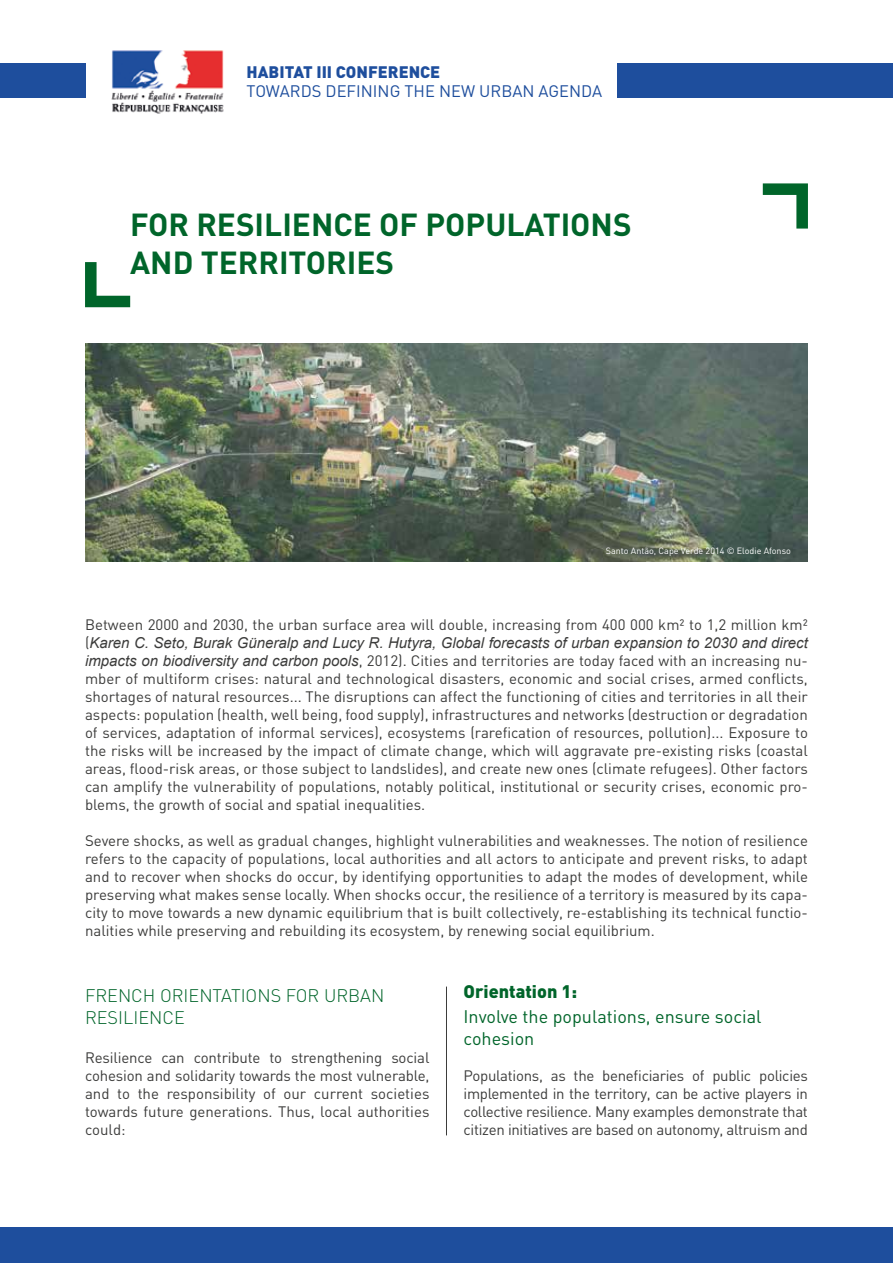
<style>
.page{position:relative;width:893px;height:1263px;background:#fff}
.page>*{position:absolute;margin:0;border:0;box-sizing:border-box;transform-origin:0 0}
.t1{font:700 31.5px/37.8px "DIN";color:#00652a}
.t2{font:18px/21.6px "DIN";color:#00652a}
.t3{font:300 18px/21.6px "DIN";color:#00652a}
.t4{font:900 18px "DIN";color:#00652a}
.t5{font:16.5px "DIN";color:#1e4e9d}
.t6{font:900 16.5px "DIN";color:#1e4e9d}
.t7{font:15px/18px "DIN";color:#3c3c3b;text-align:justify}
.t8{font:italic 15px "Arial";color:#3c3c3b}
.t9{font:9px "DIN";color:#fff}
.s1{font-family:"DIN";font-style:normal}
.s2{font-family:"Arial";font-style:italic}
</style>
<div class="page">
<img style="left:85px;top:344px;width:723px;height:217px">
<hr style="left:446px;top:986px;width:1px;height:149px;background:#3c3c3b">
<div style="left:0;top:1227px;width:893px;height:36px;background:#1e4e9d"></div>
<svg style="left:85px;top:262px;width:45px;height:45px"></svg>
<svg style="left:763px;top:183px;width:45px;height:46px"></svg>
<img style="left:111px;top:50px;width:113px;height:64px">
<div style="left:0;top:64px;width:85px;height:34px;background:#1e4e9d"></div>
<div style="left:618px;top:64px;width:275px;height:34px;background:#1e4e9d"></div>
<p class="t6" style="left:247px;top:61px;width:195px">HABITAT III CONFERENCE</p>
<p class="t5" style="left:247px;top:81px;width:357px">TOWARDS DEFINING THE NEW URBAN AGENDA</p>
<h1 class="t1" style="left:130px;top:205px;width:503px">FOR RESILIENCE OF POPULATIONS<br>AND TERRITORIES</h1>
<p class="t9" style="left:606px;top:545px;width:187px">Santo Antão, Cape Verde 2014 © Elodie Afonso</p>
<p class="t7" style="left:85px;top:615px;width:724px">Between 2000 and 2030, the urban surface area will double, increasing from 400 000 km² to 1,2 million km²</p>
<p class="t8" style="left:85px;top:633px;width:724px"><span class="s1">(</span>Karen C. Seto, Burak Güneralp and Lucy R. Hutyra, Global forecasts of urban expansion to 2030 and direct</p>
<p class="t7" style="left:85px;top:651px;width:724px"><span class="s2">impacts on biodiversity and carbon pools</span>, 2012). Cities and territories are today faced with an increasing nu&shy;mber of multiform crises: natural and technological disasters, economic and social crises, armed conflicts, shortages of natural resources... The disruptions can affect the functioning of cities and territories in all their aspects: population (health, well being, food supply), infrastructures and networks (destruction or degradation of services, adaptation of informal services), ecosystems (rarefication of resources, pollution)... Exposure to the risks will be increased by the impact of climate change, which will aggravate pre-existing risks (coastal areas, flood-risk areas, or those subject to landslides), and create new ones (climate refugees). Other factors can amplify the vulnerability of populations, notably political, institutional or security crises, economic pro&shy;blems, the growth of social and spatial inequalities.</p>
<p class="t7" style="left:85px;top:831px;width:724px">Severe shocks, as well as gradual changes, highlight vulnerabilities and weaknesses. The notion of resilience refers to the capacity of populations, local authorities and all actors to anticipate and prevent risks, to adapt and to recover when shocks do occur, by identifying opportunities to adapt the modes of development, while preserving what makes sense locally. When shocks occur, the resilience of a territory is measured by its capa&shy;city to move towards a new dynamic equilibrium that is built collectively, re-establishing its technical functio&shy;nalities while preserving and rebuilding its ecosystem, by renewing social equilibrium.</p>
<p class="t3" style="left:85px;top:985px;width:301px">FRENCH ORIENTATIONS FOR URBAN<br>RESILIENCE</p>
<p class="t7" style="left:85px;top:1048px;width:346px">Resilience can contribute to strengthening social cohesion and solidarity towards the most vulnerable, and to the responsibility of our current societies towards future generations. Thus, local authorities could:</p>
<p class="t4" style="left:463px;top:979px;width:115px">Orientation 1:</p>
<p class="t2" style="left:463px;top:1006px;width:300px">Involve the populations, ensure social cohesion</p>
<p class="t7" style="left:463px;top:1066px;width:346px">Populations, as the beneficiaries of public policies implemented in the territory, can be active players in collective resilience. Many examples demonstrate that citizen initiatives are based on autonomy, altruism and</p>
</div>
